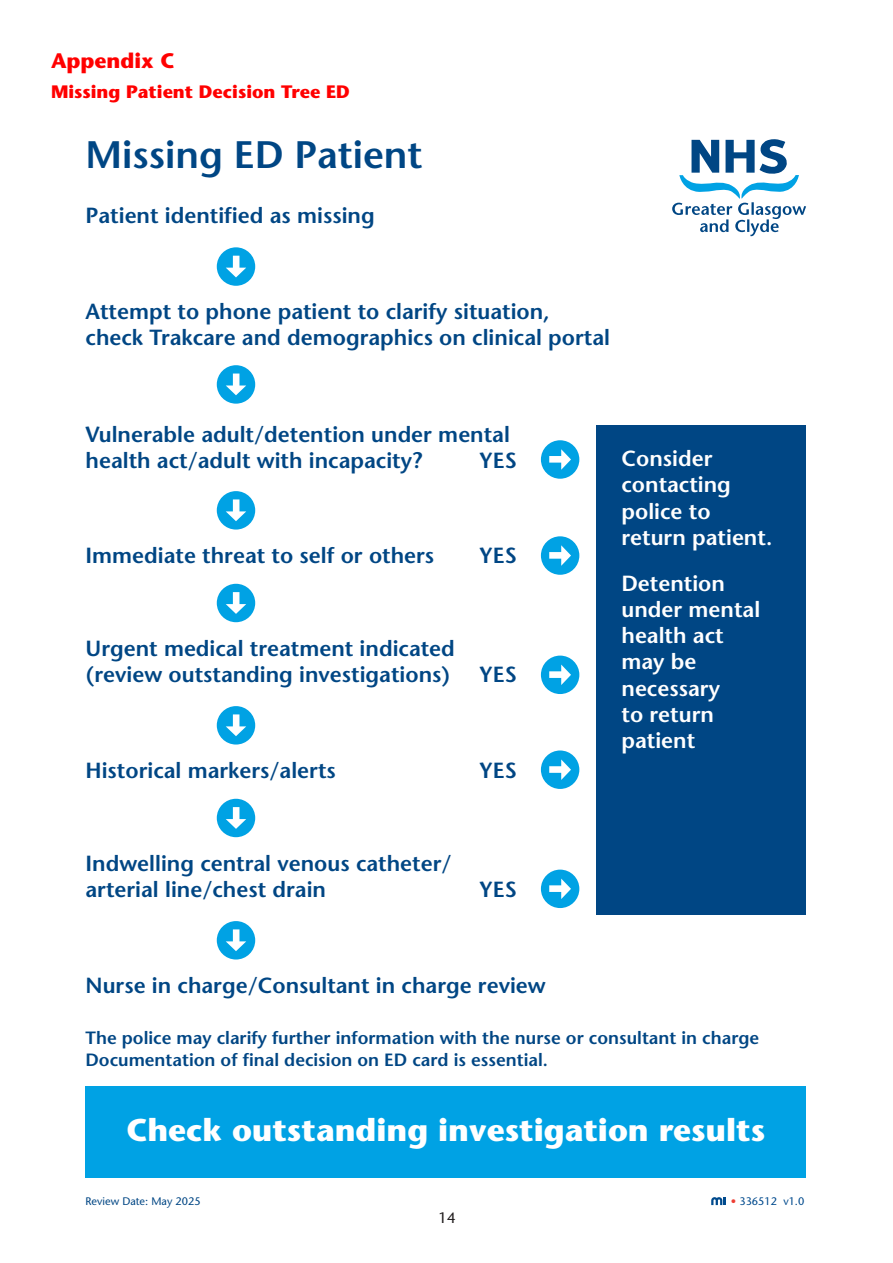
<style>
.page{position:relative;width:893px;height:1263px;background:#fff}
.page>*{position:absolute;margin:0;border:0;box-sizing:border-box;transform-origin:0 0}
.t1{font:600 38.25px "Stone Sans";color:#004684}
.t2{font:700 31.5px "Stone Sans";color:#fff}
.t3{font:600 21.9px/26.2px "Stone Sans";color:#004684}
.t4{font:600 21.9px/26.2px "Stone Sans";color:#fff}
.t5{font:700 21px "Stone Sans";color:#f00}
.t6{font:700 18px "Stone Sans";color:#f00}
.t7{font:600 17.7px/21.3px "Stone Sans";color:#004684}
.t8{font:15px "Stone Sans";color:#231f20}
.t9{font:10.95px "Stone Sans";color:#004684}
.t10{font:10.95px "Stone Sans";color:#004a8d}
.s1{color:#ee3e34}
</style>
<div class="page">
<div style="left:86px;top:1087px;width:720px;height:91px;background:#00a2e4"></div>
<svg style="left:672px;top:139px;width:134px;height:97px"></svg>
<div style="left:217px;top:247px;width:38px;height:39px;background:#00a2e4;border-radius:50%"></div>
<svg style="left:226px;top:256px;width:20px;height:21px"></svg>
<div style="left:217px;top:365px;width:38px;height:39px;background:#00a2e4;border-radius:50%"></div>
<svg style="left:226px;top:373px;width:20px;height:22px"></svg>
<div style="left:541px;top:440px;width:38px;height:39px;background:#00a2e4;border-radius:50%"></div>
<svg style="left:549px;top:449px;width:22px;height:21px"></svg>
<div style="left:541px;top:536px;width:38px;height:39px;background:#00a2e4;border-radius:50%"></div>
<svg style="left:549px;top:545px;width:22px;height:21px"></svg>
<div style="left:217px;top:491px;width:38px;height:38px;background:#00a2e4;border-radius:50%"></div>
<svg style="left:226px;top:499px;width:20px;height:22px"></svg>
<div style="left:217px;top:584px;width:38px;height:38px;background:#00a2e4;border-radius:50%"></div>
<svg style="left:226px;top:592px;width:20px;height:22px"></svg>
<div style="left:541px;top:656px;width:38px;height:38px;background:#00a2e4;border-radius:50%"></div>
<svg style="left:549px;top:664px;width:22px;height:21px"></svg>
<div style="left:217px;top:706px;width:38px;height:38px;background:#00a2e4;border-radius:50%"></div>
<svg style="left:226px;top:714px;width:20px;height:22px"></svg>
<div style="left:541px;top:750px;width:38px;height:39px;background:#00a2e4;border-radius:50%"></div>
<svg style="left:549px;top:759px;width:22px;height:21px"></svg>
<div style="left:217px;top:799px;width:38px;height:38px;background:#00a2e4;border-radius:50%"></div>
<svg style="left:226px;top:807px;width:20px;height:22px"></svg>
<div style="left:541px;top:870px;width:38px;height:38px;background:#00a2e4;border-radius:50%"></div>
<svg style="left:549px;top:878px;width:22px;height:21px"></svg>
<div style="left:217px;top:921px;width:38px;height:38px;background:#00a2e4;border-radius:50%"></div>
<svg style="left:226px;top:929px;width:20px;height:22px"></svg>
<div style="left:596px;top:425px;width:210px;height:490px;background:#004684"></div>
<svg style="left:711px;top:1197px;width:15px;height:8px"></svg>
<p class="t5" style="left:51px;top:47px;width:125px">Appendix C</p>
<p class="t6" style="left:51px;top:80px;width:300px">Missing Patient Decision Tree ED</p>
<h1 class="t1" style="left:86px;top:132px;width:338px">Missing ED Patient</h1>
<p class="t3" style="left:86px;top:203px;width:291px">Patient identified as missing</p>
<p class="t3" style="left:86px;top:298px;width:526px">Attempt to phone patient to clarify situation, check Trakcare and demographics on clinical portal</p>
<p class="t3" style="left:86px;top:421px;width:426px">Vulnerable adult/detention under mental health act/adult with incapacity?</p>
<p class="t3" style="left:479px;top:447px;width:39px">YES</p>
<p class="t3" style="left:86px;top:543px;width:350px">Immediate threat to self or others</p>
<p class="t3" style="left:479px;top:543px;width:39px">YES</p>
<p class="t3" style="left:86px;top:635px;width:371px">Urgent medical treatment indicated (review outstanding investigations)</p>
<p class="t3" style="left:479px;top:661px;width:39px">YES</p>
<p class="t3" style="left:86px;top:757px;width:252px">Historical markers/alerts</p>
<p class="t3" style="left:479px;top:757px;width:39px">YES</p>
<p class="t3" style="left:86px;top:850px;width:368px">Indwelling central venous catheter/ arterial line/chest drain</p>
<p class="t3" style="left:479px;top:876px;width:39px">YES</p>
<p class="t4" style="left:621px;top:445px;width:152px">Consider contacting police to return patient.</p>
<p class="t4" style="left:621px;top:570px;width:140px">Detention under mental health act may be necessary<br>to return patient</p>
<p class="t3" style="left:86px;top:972px;width:462px">Nurse in charge/Consultant in charge review</p>
<p class="t7" style="left:86px;top:1027px;width:675px">The police may clarify further information with the nurse or consultant in charge<br>Documentation of final decision on ED card is essential.</p>
<h2 class="t2" style="left:126px;top:1110px;width:640px">Check outstanding investigation results</h2>
<p class="t9" style="left:86px;top:1195px;width:117px">Review Date: May 2025</p>
<p class="t10" style="left:731px;top:1195px;width:75px"><span class="s1">•</span> 336512 v1.0</p>
<p class="t8" style="left:439px;top:1209px;width:19px">14</p>
</div>
